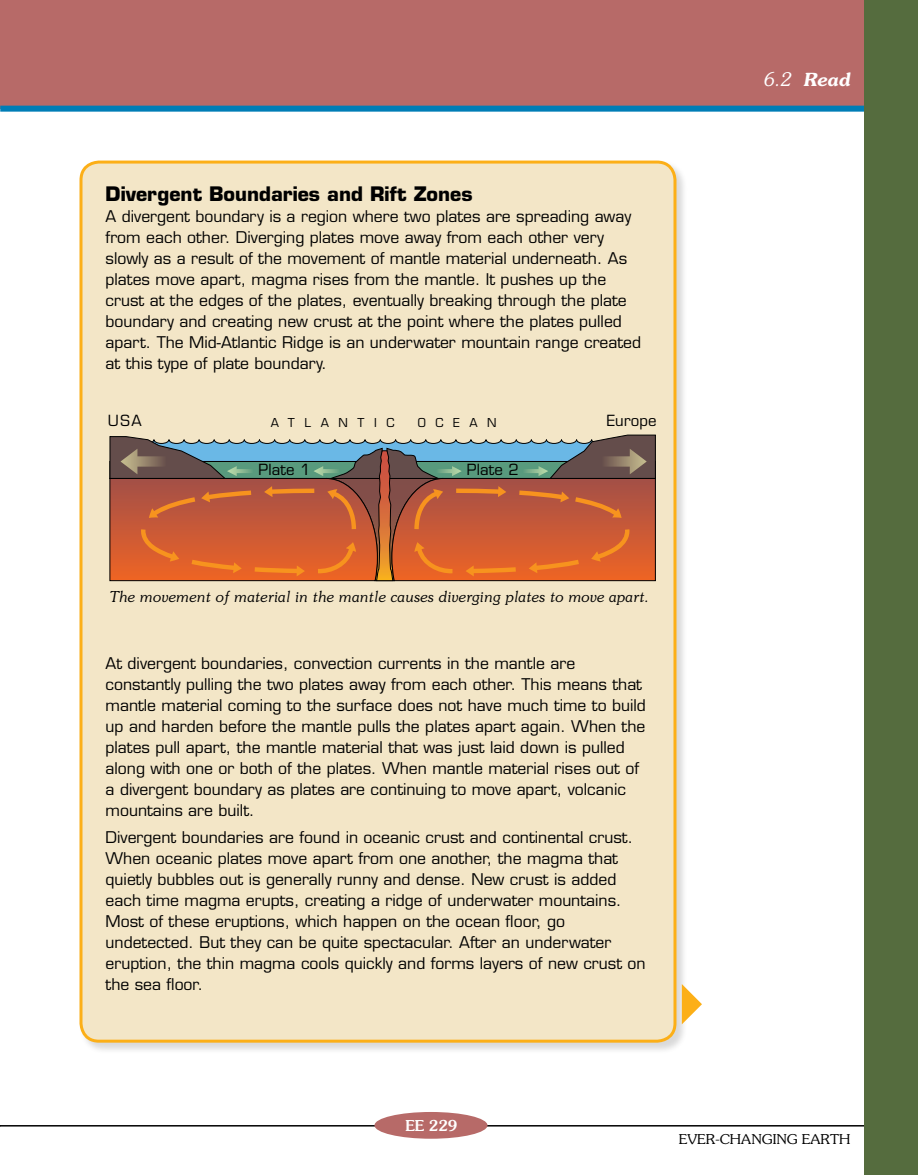
<style>
.page{position:relative;width:918px;height:1175px;background:#fff}
.page>*{position:absolute;margin:0;border:0;box-sizing:border-box;transform-origin:0 0}
.t1{font:700 19.5px "Eurostile";color:#000}
.t2{font:italic 600 18px "Souvenir";color:#fff}
.t3{font:15.75px/21px "Eurostile";color:#000}
.t4{font:italic 300 15px "Souvenir";color:#000}
.t5{font:15px "Eurostile";letter-spacing:.01em;color:#000}
.t6{font:500 15px "Souvenir";color:#fff}
.t7{font:300 13.5px "Souvenir";color:#000;scale:1.05 1}
.t8{font:12px "Eurostile";letter-spacing:.8em;color:#000}
.s1{font-weight:300;font-size:18.75px}
</style>
<div class="page">
<div style="left:0;top:0;width:918px;height:109px;background:#b76a68"></div>
<div style="left:0;top:106px;width:918px;height:6px;background:#007db6"></div>
<hr style="left:0;top:1125px;width:918px;height:1px;background:#000">
<div style="left:864px;top:0;width:54px;height:1174px;background:#556c3e"></div>
<div style="left:374px;top:1112px;width:114px;height:26px;background:#b76a68;border-radius:50%"></div>
<div style="left:79px;top:160px;width:614px;height:899px;background:#000;opacity:.15"></div>
<div style="left:81px;top:162px;width:594px;height:879px;background:#f3e6c7;border-radius:18px"></div>
<div style="left:80px;top:160px;width:596px;height:882px;border:3px solid #fcaf17;border-radius:18px"></div>
<svg style="left:109px;top:434px;width:547px;height:147px;background:#ad6a4f"></svg>
<svg style="left:682px;top:984px;width:20px;height:40px"></svg>
<p class="t1" style="left:106px;top:181px;width:369px">Divergent Boundaries and Rift Zones</p>
<p class="t3" style="left:106px;top:206px;width:537px">A divergent boundary is a region where two plates are spreading away from each other. Diverging plates move away from each other very slowly as a result of the movement of mantle material underneath. As plates move apart, magma rises from the mantle. It pushes up the crust at the edges of the plates, eventually breaking through the plate boundary and creating new crust at the point where the plates pulled apart. The Mid-Atlantic Ridge is an underwater mountain range created at this type of plate boundary.</p>
<p class="t5" style="left:108px;top:411px;width:35px">USA</p>
<p class="t8" style="left:271px;top:415px;width:125px">ATLANTIC</p>
<p class="t8" style="left:418px;top:415px;width:80px">OCEAN</p>
<p class="t5" style="left:258px;top:460px;width:54px">Plate 1</p>
<p class="t5" style="left:467px;top:460px;width:54px">Plate 2</p>
<p class="t5" style="left:607px;top:411px;width:51px">Europe</p>
<p class="t4" style="left:109px;top:587px;width:541px">The movement of material in the mantle causes diverging plates to move apart.</p>
<p class="t3" style="left:106px;top:652px;width:542px">At divergent boundaries, convection currents in the mantle are constantly pulling the two plates away from each other. This means that mantle material coming to the surface does not have much time to build up and harden before the mantle pulls the plates apart again. When the plates pull apart, the mantle material that was just laid down is pulled along with one or both of the plates. When mantle material rises out of a divergent boundary as plates are continuing to move apart, volcanic mountains are built.</p>
<p class="t3" style="left:106px;top:826px;width:542px">Divergent boundaries are found in oceanic crust and continental crust.<br>When oceanic plates move apart from one another, the magma that quietly bubbles out is generally runny and dense. New crust is added each time magma erupts, creating a ridge of underwater mountains.<br>Most of these eruptions, which happen on the ocean floor, go undetected. But they can be quite spectacular. After an underwater eruption, the thin magma cools quickly and forms layers of new crust on the sea floor.</p>
<p class="t2" style="left:764px;top:69px;width:88px"><span class="s1">6.2</span> Read</p>
<p class="t6" style="left:406px;top:1116px;width:53px">EE 229</p>
<p class="t7" style="left:679px;top:1131px;width:165px">EVER-CHANGING EARTH</p>
</div>
